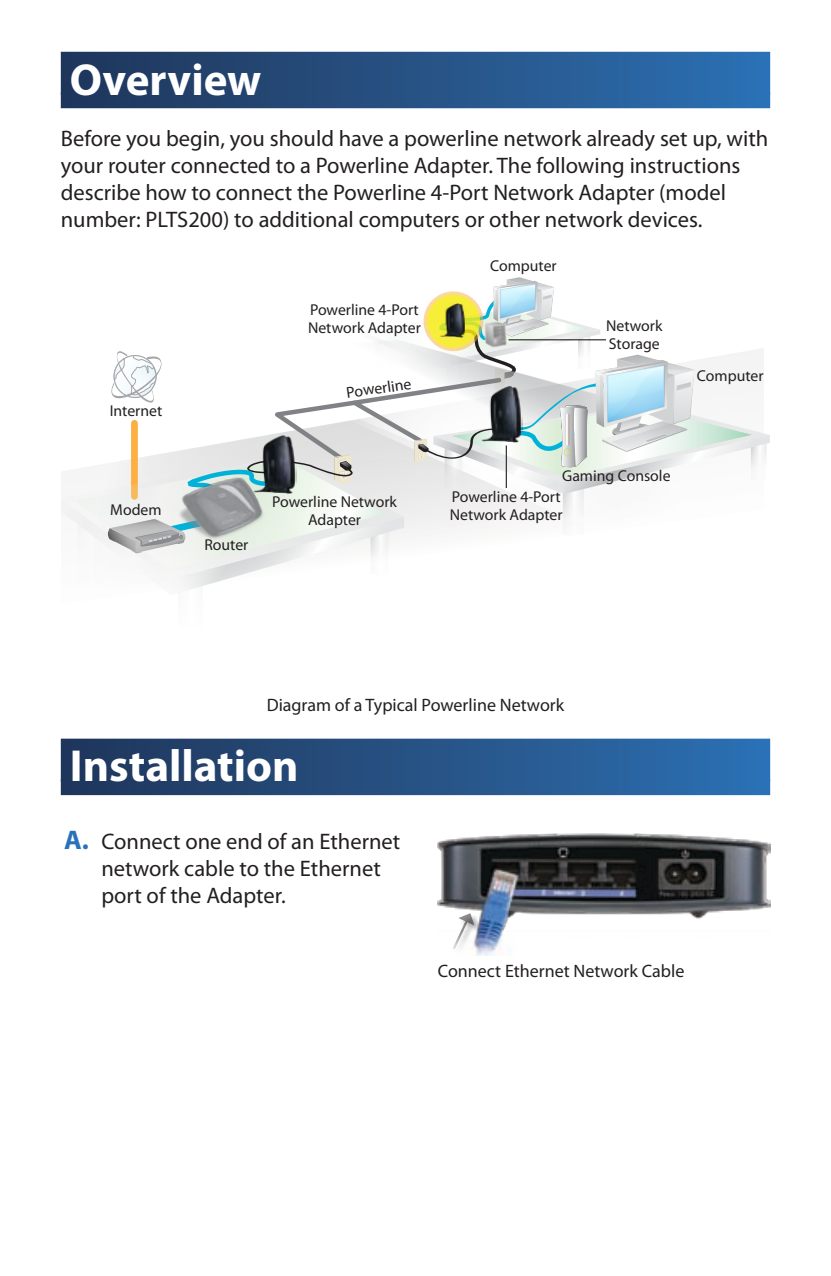
<style>
.page{position:relative;width:831px;height:1276px;background:#fff}
.page>*{position:absolute;margin:0;border:0;box-sizing:border-box;transform-origin:0 0}
.t1{font:700 45px "Myriad Pro";color:#fff}
.t2{font:22.5px/27px "Myriad Pro";color:#231f20}
.t3{font:18px "Myriad Pro";color:#231f20}
.t4{font:15.75px/18px "Myriad Pro";color:#231f20}
.s1{font-weight:700;font-size:27px;color:#2972b9}
</style>
<div class="page">
<div style="left:61px;top:52px;width:709px;height:42px;background:linear-gradient(to right,#203559,#2c70b3)"></div>
<div style="left:61px;top:92px;width:709px;height:16px;background:linear-gradient(to right,#203559,#2c70b3)"></div>
<div style="left:61px;top:739px;width:709px;height:42px;background:linear-gradient(to right,#203559,#2c70b3)"></div>
<div style="left:61px;top:779px;width:709px;height:16px;background:linear-gradient(to right,#203559,#2c70b3)"></div>
<svg style="left:61px;top:277px;width:708px;height:313px"></svg>
<svg style="left:423px;top:291px;width:60px;height:60px"></svg>
<svg style="left:426px;top:295px;width:54px;height:53px"></svg>
<img style="left:440px;top:303px;width:25px;height:34px">
<img style="left:474px;top:318px;width:44px;height:34px">
<hr style="left:505px;top:445px;width:1px;height:43px;background:#231f20">
<hr style="left:508px;top:339px;width:98px;height:1px;background:#231f20">
<img style="left:437px;top:834px;width:333px;height:122px">
<h1 class="t1" style="left:70px;top:50px;width:193px">Overview</h1>
<p class="t2" style="left:61px;top:124px;width:708px">Before you begin, you should have a powerline network already set up, with your router connected to a Powerline Adapter. The following instructions describe how to connect the Powerline 4-Port Network Adapter (model number: PLTS200) to additional computers or other network devices.</p>
<p class="t4" style="left:110px;top:401px;width:54px">Internet</p>
<p class="t4" style="left:110px;top:500px;width:53px">Modem</p>
<p class="t4" style="left:308px;top:301px;width:114px">Powerline 4-Port<br>Network Adapter</p>
<p class="t4" style="left:345px;top:383px;width:67px;rotate:-8deg">Powerline</p>
<p class="t4" style="left:490px;top:256px;width:68px">Computer</p>
<p class="t4" style="left:606px;top:316px;width:58px">Network<br>Storage</p>
<p class="t4" style="left:696px;top:367px;width:68px">Computer</p>
<p class="t4" style="left:204px;top:536px;width:46px">Router</p>
<p class="t4" style="left:562px;top:467px;width:110px">Gaming Console</p>
<p class="t4" style="left:272px;top:492px;width:126px;text-align:center">Powerline Network<br>Adapter</p>
<p class="t4" style="left:449px;top:487px;width:114px">Powerline 4-Port<br>Network Adapter</p>
<p class="t3" style="left:266px;top:693px;width:299px">Diagram of a Typical Powerline Network</p>
<h1 class="t1" style="left:70px;top:737px;width:230px">Installation</h1>
<p class="t2" style="left:101px;top:827px;width:300px;text-indent:-37px"><span class="s1">A.</span> Connect one end of an Ethernet network cable to the Ethernet port of the Adapter.</p>
<p class="t3" style="left:437px;top:960px;width:248px">Connect Ethernet Network Cable</p>
</div>
